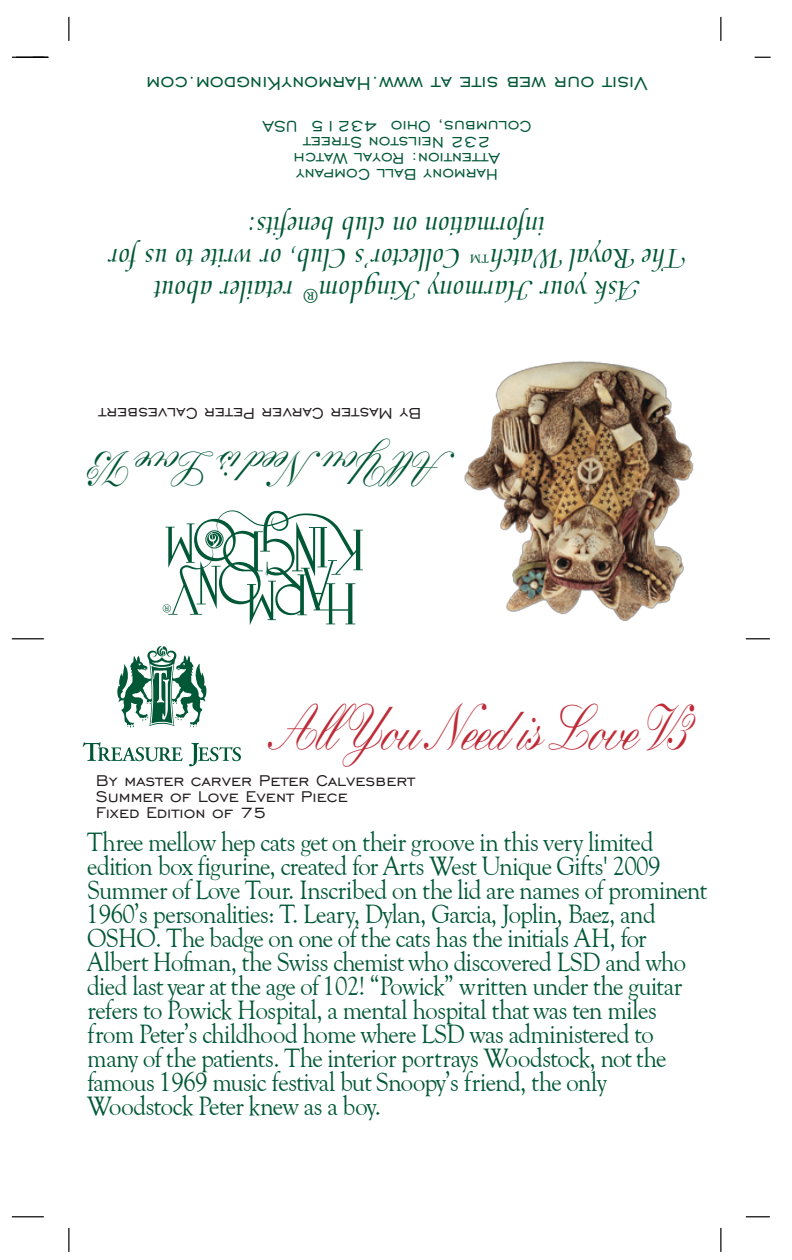
<style>
.page{position:relative;width:792px;height:1260px;background:#fff}
.page>*{position:absolute;margin:0;border:0;box-sizing:border-box;transform-origin:0 0}
.t1{font:500 63.2px "Kuenstler Script";letter-spacing:-.05em;color:#bf2b37;scale:.75 1}
.t2{font:500 48px "Kuenstler Script";letter-spacing:-.05em;color:#005837;scale:.85 1}
.t3{font:30px/32px "Medici Script";color:#005837}
.t4{font:28px/24px "Goudy Old Style";letter-spacing:-.025em;color:#005837;scale:.9 1}
.t5{font:24px "Engravers Gothic BT";color:#005837}
.t6{font:22px "Medici Script";color:#005837}
.t7{font:20px/16px "Engravers Gothic BT";color:#231f20}
.t8{font:20px/16px "Engravers Gothic BT";color:#005837;text-align:center}
</style>
<div class="page">
<hr style="left:12px;top:638px;width:32px;height:1px;background:#000">
<hr style="left:12px;top:1216px;width:32px;height:1px;background:#000">
<svg style="left:746px;top:638px;width:24px;height:1px"></svg>
<hr style="left:720px;top:17px;width:2px;height:24px;background:#000">
<hr style="left:720px;top:1228px;width:2px;height:24px;background:#000">
<hr style="left:68px;top:17px;width:2px;height:24px;background:#000">
<hr style="left:68px;top:1228px;width:2px;height:24px;background:#000">
<svg style="left:746px;top:1216px;width:24px;height:1px"></svg>
<svg style="left:755px;top:57px;width:16px;height:1px"></svg>
<hr style="left:16px;top:57px;width:32px;height:1px;background:#000">
<hr style="left:12px;top:57px;width:32px;height:1px;background:#000">
<svg style="left:163px;top:510px;width:200px;height:115px"></svg>
<svg style="left:117px;top:646px;width:89px;height:82px"></svg>
<svg style="left:83px;top:742px;width:100px;height:19px"></svg>
<svg style="left:189px;top:743px;width:52px;height:23px"></svg>
<img style="left:464px;top:361px;width:230px;height:260px">
<p class="t5" style="left:647px;top:97px;width:502px;rotate:-180deg">Visit our web site at www.HarmonyKingdom.com</p>
<p class="t8" style="left:532px;top:183px;width:271px;rotate:-180deg">Harmony Ball Company<br>Attention: Royal Watch<br>232 Neilston Street<br>Columbus, Ohio 43215 USA</p>
<p class="t3" style="left:545px;top:274px;width:297px;text-indent:-140px;rotate:-180deg">The Royal Watch<br>information on club benefits:</p>
<p class="t3" style="left:461px;top:306px;width:354px;text-indent:-178px;rotate:-180deg">Ask your Harmony Kingdom<br>Collector’s Club, or write to us for</p>
<p class="t6" style="left:490px;top:268px;width:23px;rotate:-180deg">™</p>
<p class="t3" style="left:294px;top:306px;width:141px;rotate:-180deg">retailer about</p>
<p class="t6" style="left:319px;top:308px;width:19px;rotate:-180deg">®</p>
<p class="t7" style="left:421px;top:422px;width:325px;rotate:-180deg">By Master Carver Peter Calvesbert</p>
<h2 class="t2" style="left:455px;top:496px;width:429px;rotate:-180deg">All You Need is Love V3</h2>
<h1 class="t1" style="left:268px;top:690px;width:565px">All You Need is Love V3</h1>
<p class="t7" style="left:96px;top:772px;width:321px">By master carver Peter Calvesbert<br>Summer of Love Event Piece<br>Fixed Edition of 75</p>
<p class="t4" style="left:87px;top:831px;width:690px">Three mellow hep cats get on their groove in this very limited edition box figurine, created for Arts West Unique Gifts' 2009<br>Summer of Love Tour. Inscribed on the lid are names of prominent 1960’s personalities: T. Leary, Dylan, Garcia, Joplin, Baez, and OSHO. The badge on one of the cats has the initials AH, for Albert Hofman, the Swiss chemist who discovered LSD and who died last year at the age of 102! “Powick” written under the guitar refers to Powick Hospital, a mental hospital that was ten miles from Peter’s childhood home where LSD was administered to many of the patients. The interior portrays Woodstock, not the famous 1969 music festival but Snoopy’s friend, the only Woodstock Peter knew as a boy.</p>
</div>
